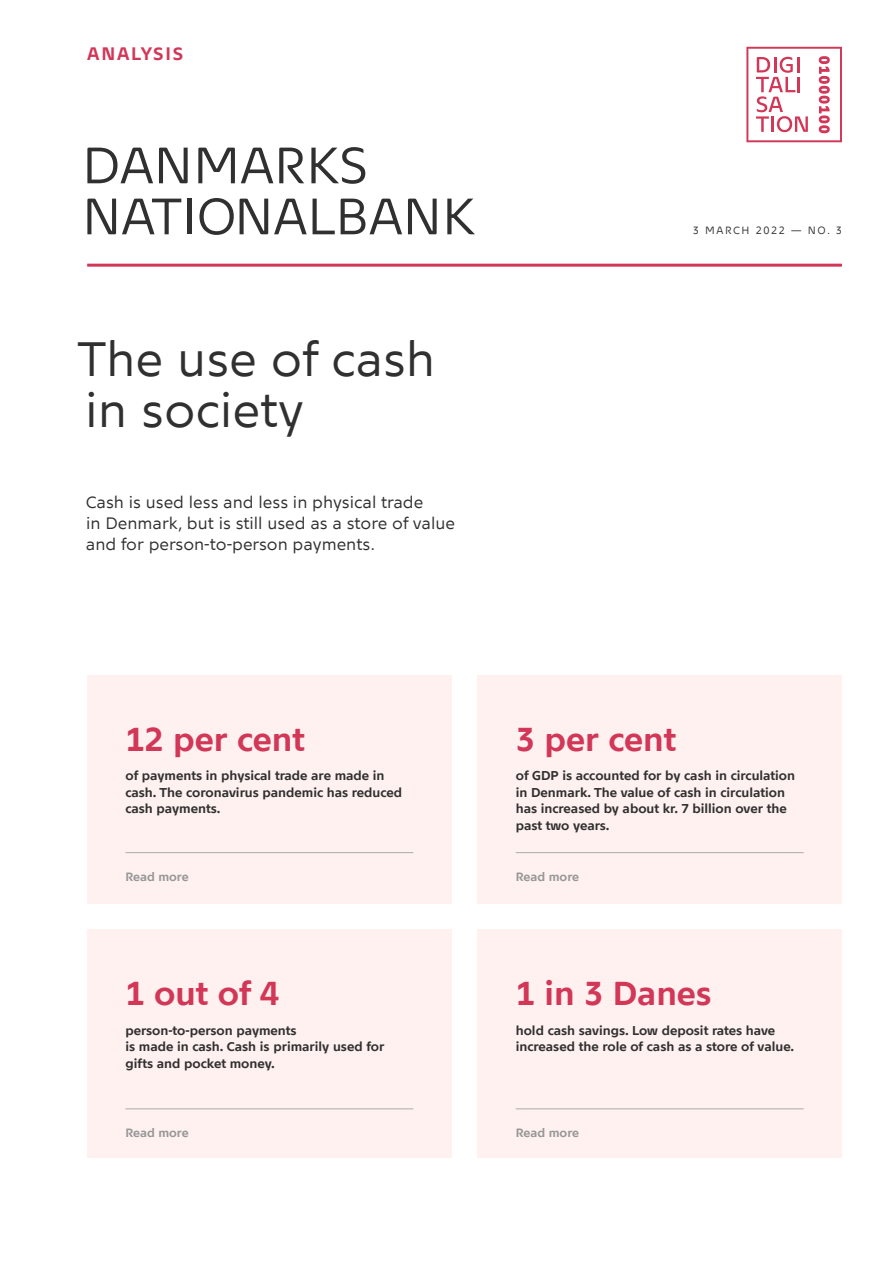
<style>
.page{position:relative;width:893px;height:1263px;background:#fff}
.page>*{position:absolute;margin:0;border:0;box-sizing:border-box;transform-origin:0 0}
.t1{font:51px/51px "Nationalbank";color:#303030}
.H1_overskrift_32_34{font:48px/51px "Nationalbank";color:#303030}
.Boks_bold_rød_24_18{font:700 33px "Nationalbank";color:#d23757}
.t2{font:700 18px "Nationalbank";letter-spacing:.1em;color:#d23757}
.H1_overskrift_32_34-2{font:16.5px/21px "Nationalbank";color:#303030}
.Boks_brød_bold_9_11{font:700 12.75px/16.5px "Nationalbank";color:#303030}
.Læs_mere_streg_over{font:700 12px "Nationalbank";color:#979797}
.Date{font:10.5px "Nationalbank";letter-spacing:.15em;color:#303030}
</style>
<div class="page">
<hr style="left:87px;top:264px;width:755px;height:3px;background:#d23757">
<svg style="left:746px;top:47px;width:96px;height:95px"></svg>
<div style="left:87px;top:675px;width:365px;height:229px;background:#fef1ef"></div>
<hr style="left:125px;top:852px;width:288px;height:1px;background:#acacac">
<div style="left:87px;top:929px;width:365px;height:229px;background:#fef1ef"></div>
<hr style="left:125px;top:1108px;width:288px;height:1px;background:#acacac">
<div style="left:477px;top:675px;width:365px;height:229px;background:#fef1ef"></div>
<hr style="left:516px;top:852px;width:288px;height:1px;background:#acacac">
<div style="left:477px;top:929px;width:365px;height:229px;background:#fef1ef"></div>
<hr style="left:516px;top:1108px;width:288px;height:1px;background:#acacac">
<h3 class="t2" style="left:87px;top:43px;width:98px">ANALYSIS</h3>
<h1 class="t1" style="left:82px;top:139px;width:394px">DANMARKS<br>NATIONALBANK</h1>
<p class="H1_overskrift_32_34" style="left:78px;top:333px;width:359px">The use of cash in society</p>
<p class="H1_overskrift_32_34-2" style="left:86px;top:491px;width:371px">Cash is used less and less in physical trade<br>in Denmark, but is still used as a store of value and for person-to-person payments.</p>
<p class="Date" style="left:693px;top:224px;width:150px">3 MARCH 2022 — NO. 3</p>
<p class="Boks_bold_rød_24_18" style="left:125px;top:719px;width:181px">12 per cent</p>
<p class="Boks_brød_bold_9_11" style="left:125px;top:767px;width:278px">of payments in physical trade are made in cash. The coronavirus pandemic has reduced cash payments.</p>
<p class="Læs_mere_streg_over" style="left:125px;top:869px;width:65px">Read more</p>
<p class="Boks_bold_rød_24_18" style="left:125px;top:974px;width:155px">1 out of 4</p>
<p class="Boks_brød_bold_9_11" style="left:125px;top:1021px;width:173px">person-to-person payments</p>
<p class="Boks_brød_bold_9_11" style="left:125px;top:1038px;width:260px">is made in cash. Cash is primarily used for gifts and pocket money.</p>
<p class="Læs_mere_streg_over" style="left:125px;top:1125px;width:65px">Read more</p>
<p class="Boks_bold_rød_24_18" style="left:516px;top:719px;width:162px">3 per cent</p>
<p class="Boks_brød_bold_9_11" style="left:516px;top:767px;width:281px">of GDP is accounted for by cash in circulation in Denmark. The value of cash in circulation has increased by about kr. 7 billion over the past two years.</p>
<p class="Læs_mere_streg_over" style="left:516px;top:869px;width:65px">Read more</p>
<p class="Boks_bold_rød_24_18" style="left:516px;top:974px;width:197px">1 in 3 Danes</p>
<p class="Boks_brød_bold_9_11" style="left:516px;top:1021px;width:280px">hold cash savings. Low deposit rates have increased the role of cash as a store of value.</p>
<p class="Læs_mere_streg_over" style="left:516px;top:1125px;width:65px">Read more</p>
</div>
